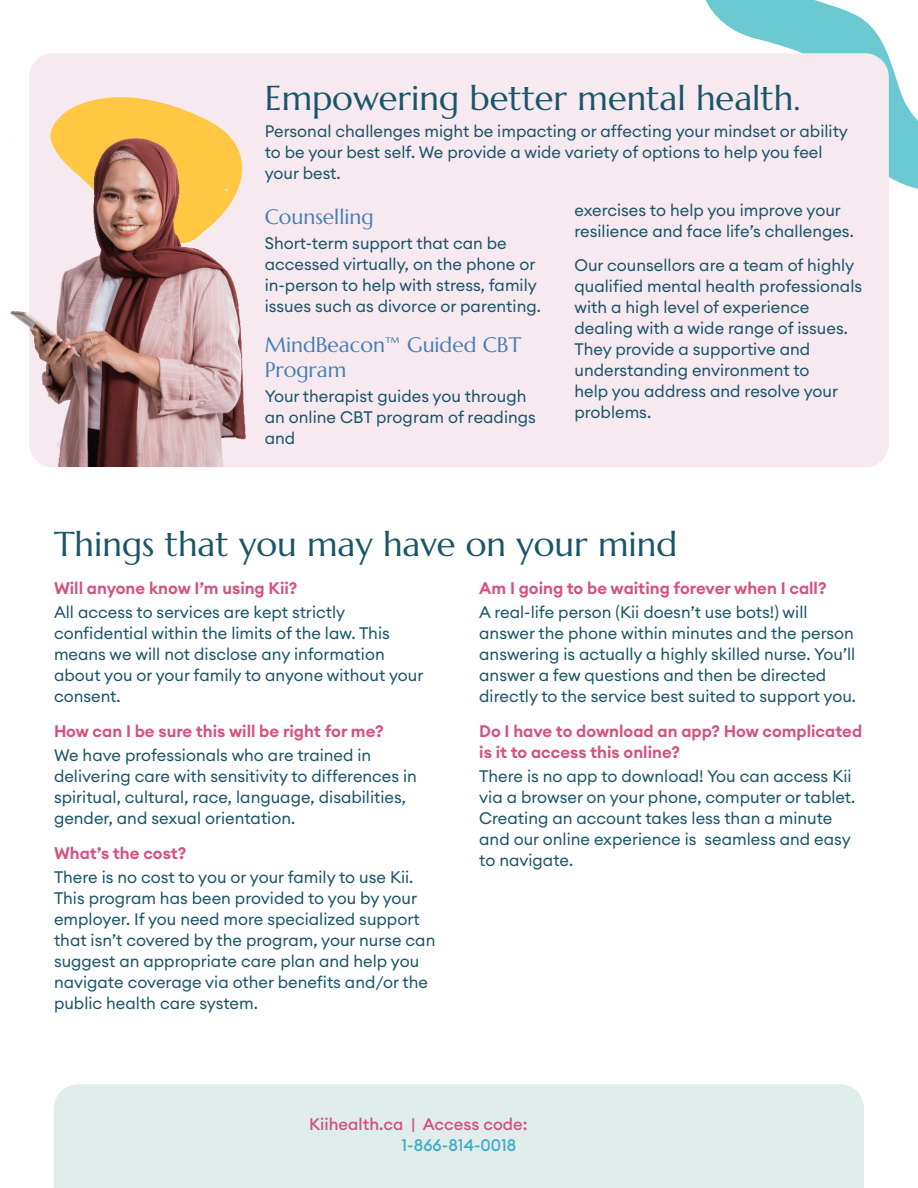
<style>
.page{position:relative;width:918px;height:1188px;background:#fff}
.page>*{position:absolute;margin:0;border:0;box-sizing:border-box;transform-origin:0 0}
.t1{font:34.5px "Marcellus";color:#1a5568}
.t2{font:21px/25.2px "Marcellus";color:#457eb4}
.t3{font:16.5px/21px "Euclid Circular A";color:#1a5568}
.t4{font:600 16.5px/21px "Euclid Circular A";color:#d55182}
.t5{font:500 16.5px/21px "Euclid Circular A";color:#d55182;text-align:center}
.s1{color:#e0ece9}
.s2{color:#44abc5}
</style>
<div class="page">
<svg style="left:705px;top:0;width:213px;height:189px;fill:#6bc9d1"></svg>
<div style="left:29px;top:53px;width:860px;height:414px;background:#f7e9f0;border-radius:24px"></div>
<div style="left:54px;top:1084px;width:810px;height:104px;background:#e1edeb"></div>
<svg style="left:50px;top:97px;width:180px;height:40px"></svg>
<img style="left:10px;top:137px;width:236px;height:329px">
<h1 class="t1" style="left:265px;top:77px;width:537px">Empowering better mental health.</h1>
<p class="t3" style="left:265px;top:121px;width:585px">Personal challenges might be impacting or affecting your mindset or ability to be your best self. We provide a wide variety of options to help you feel your best.</p>
<p class="t2" style="left:265px;top:204px;width:110px">Counselling</p>
<p class="t3" style="left:265px;top:232px;width:278px">Short-term support that can be accessed virtually, on the phone or in-person to help with stress, family issues such as divorce or parenting.</p>
<p class="t2" style="left:265px;top:332px;width:258px">MindBeacon™ Guided CBT<br>Program</p>
<p class="t3" style="left:265px;top:385px;width:273px">Your therapist guides you through an online CBT program of readings and</p>
<p class="t3" style="left:575px;top:199px;width:281px">exercises to help you improve your resilience and face life’s challenges.</p>
<p class="t3" style="left:575px;top:255px;width:289px">Our counsellors are a team of highly qualified mental health professionals with a high level of experience dealing with a wide range of issues.<br>They provide a supportive and understanding environment to<br>help you address and resolve your problems.</p>
<h1 class="t1" style="left:54px;top:523px;width:625px">Things that you may have on your mind</h1>
<p class="t4" style="left:54px;top:578px;width:245px">Will anyone know I’m using Kii?</p>
<p class="t3" style="left:54px;top:602px;width:371px">All access to services are kept strictly confidential within the limits of the law. This means we will not disclose any information about you or your family to anyone without your consent.</p>
<p class="t4" style="left:54px;top:721px;width:331px">How can I be sure this will be right for me?</p>
<p class="t3" style="left:54px;top:745px;width:365px">We have professionals who are trained in delivering care with sensitivity to differences in spiritual, cultural, race, language, disabilities, gender, and sexual orientation.</p>
<p class="t4" style="left:54px;top:843px;width:134px">What’s the cost?</p>
<p class="t3" style="left:54px;top:867px;width:383px">There is no cost to you or your family to use Kii.<br>This program has been provided to you by your employer. If you need more specialized support that isn’t covered by the program, your nurse can suggest an appropriate care plan and help you navigate coverage via other benefits and/or the public health care system.</p>
<p class="t4" style="left:479px;top:578px;width:349px">Am I going to be waiting forever when I call?</p>
<p class="t3" style="left:479px;top:602px;width:378px">A real-life person (Kii doesn’t use bots!) will answer the phone within minutes and the person answering is actually a highly skilled nurse. You’ll answer a few questions and then be directed directly to the service best suited to support you.</p>
<p class="t4" style="left:479px;top:721px;width:385px">Do I have to download an app? How complicated is it to access this online?</p>
<p class="t3" style="left:479px;top:766px;width:378px">There is no app to download! You can access Kii via a browser on your phone, computer or tablet.<br>Creating an account takes less than a minute and our online experience is seamless and easy to navigate.</p>
<p class="t5" style="left:309px;top:1114px;width:301px">Kiihealth.ca | Access code: <span class="s1">AVA1022B<br></span><span class="s2">1-866-814-0018</span></p>
</div>
